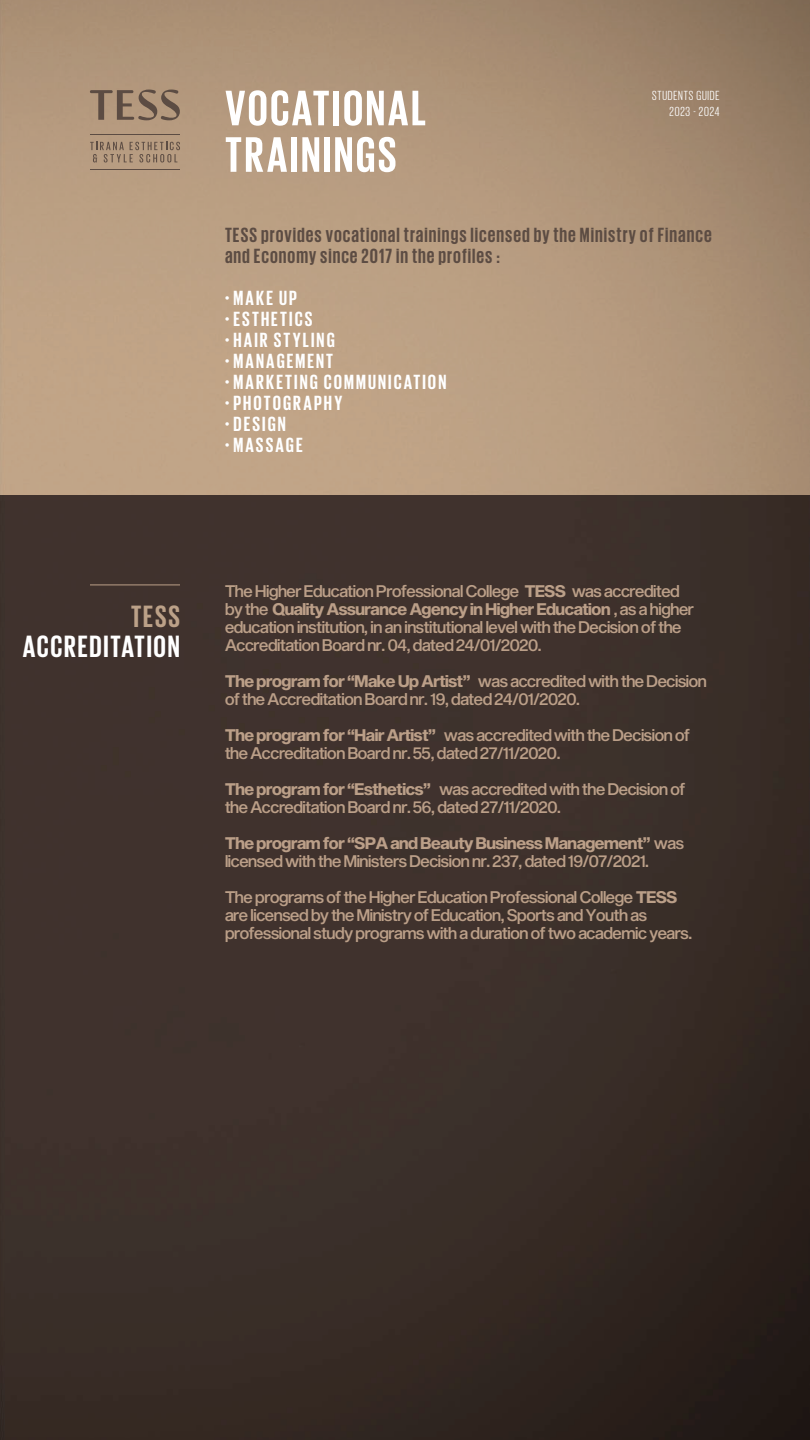
<style>
.page{position:relative;width:810px;height:1440px;background:#fff}
.page>*{position:absolute;margin:0;border:0;box-sizing:border-box;transform-origin:0 0}
.t1{font:700 51px/46.5px "Giorgio Sans";letter-spacing:.05em;color:#fff}
.t2{font:700 31.5px "Giorgio Sans";letter-spacing:.055em;color:#fff}
.t3{font:700 31.5px "Giorgio Sans";color:#bca188}
.t4{font:700 21px/21px "Giorgio Sans";letter-spacing:.05em;color:#5c4c43}
.t5{font:700 21px "Giorgio Sans";letter-spacing:.1em;color:#fff}
.t6{font:16.5px/18px "Sequel Sans Medium Disp";letter-spacing:-.02em;color:#bb9f88}
.t7{font:16.5px "Sequel Sans Bold Disp";letter-spacing:-.02em;color:#bb9f88}
.t8{font:13.5px/16.2px "Giorgio Sans";letter-spacing:.06em;color:#fff;text-align:right}
.s1{font-family:"Sequel Sans Bold Disp"}
.s2{font-family:"Sequel Sans Medium Disp"}
</style>
<div class="page">
<img style="left:0;top:0;width:810px;height:1440px">
<hr style="left:90px;top:585px;width:90px;height:1px;background:#bb9f88">
<svg style="left:90px;top:90px;width:90px;height:30px;background:#947d68"></svg>
<svg style="left:90px;top:142px;width:90px;height:20px;background:#a28972"></svg>
<hr style="left:90px;top:134px;width:90px;height:1px;background:#5c4c43">
<hr style="left:90px;top:169px;width:90px;height:1px;background:#5c4c43">
<h1 class="t1" style="left:225px;top:83px;width:202px">VOCATIONAL<br>TRAININGS</h1>
<p class="t8" style="left:652px;top:87px;width:69px">STUDENTS GUIDE<br>2023 - 2024</p>
<p class="t4" style="left:225px;top:224px;width:488px">TESS provides vocational trainings licensed by the Ministry of Finance and Economy since 2017 in the profiles :</p>
<p class="t5" style="left:225px;top:288px;width:73px">•MAKE UP</p>
<p class="t5" style="left:225px;top:309px;width:89px">•ESTHETICS</p>
<p class="t5" style="left:225px;top:330px;width:111px">•HAIR STYLING</p>
<p class="t5" style="left:225px;top:351px;width:110px">•MANAGEMENT</p>
<p class="t5" style="left:225px;top:372px;width:223px">•MARKETING COMMUNICATION</p>
<p class="t5" style="left:225px;top:393px;width:119px">•PHOTOGRAPHY</p>
<p class="t5" style="left:225px;top:414px;width:62px">•DESIGN</p>
<p class="t5" style="left:225px;top:435px;width:79px">•MASSAGE</p>
<h2 class="t3" style="left:131px;top:601px;width:50px">TESS</h2>
<h2 class="t2" style="left:23px;top:631px;width:159px">ACCREDITATION</h2>
<p class="t6" style="left:225px;top:583px;width:456px">The Higher Education Professional College <span class="s1">TESS</span> was accredited</p>
<p class="t7" style="left:225px;top:597px;width:470px"><span class="s2">by the</span> Quality Assurance Agency in Higher Education <span class="s2">, as a higher</span></p>
<p class="t6" style="left:225px;top:619px;width:458px">education institution, in an institutional level with the Decision of the<br>Accreditation Board nr. 04, dated 24/01/2020.</p>
<p class="t6" style="left:225px;top:673px;width:483px"><span class="s1">The program for “Make Up Artist”</span> was accredited with the Decision of the Accreditation Board nr. 19, dated 24/01/2020.</p>
<p class="t6" style="left:225px;top:727px;width:467px"><span class="s1">The program for “Hair Artist”</span> was accredited with the Decision of the Accreditation Board nr. 55, dated 27/11/2020.</p>
<p class="t6" style="left:225px;top:781px;width:462px"><span class="s1">The program for “Esthetics”</span> was accredited with the Decision of the Accreditation Board nr. 56, dated 27/11/2020.</p>
<p class="t7" style="left:225px;top:832px;width:461px">The program for “SPA and Beauty Business Management” <span class="s2">was</span></p>
<p class="t6" style="left:225px;top:844px;width:454px;line-height:36px">licensed with the Ministers Decision nr. 237, dated 19/07/2021.<br>The programs of the Higher Education Professional College <span class="s1">TESS</span></p>
<p class="t6" style="left:225px;top:907px;width:469px">are licensed by the Ministry of Education, Sports and Youth as professional study programs with a duration of two academic years.</p>
</div>
